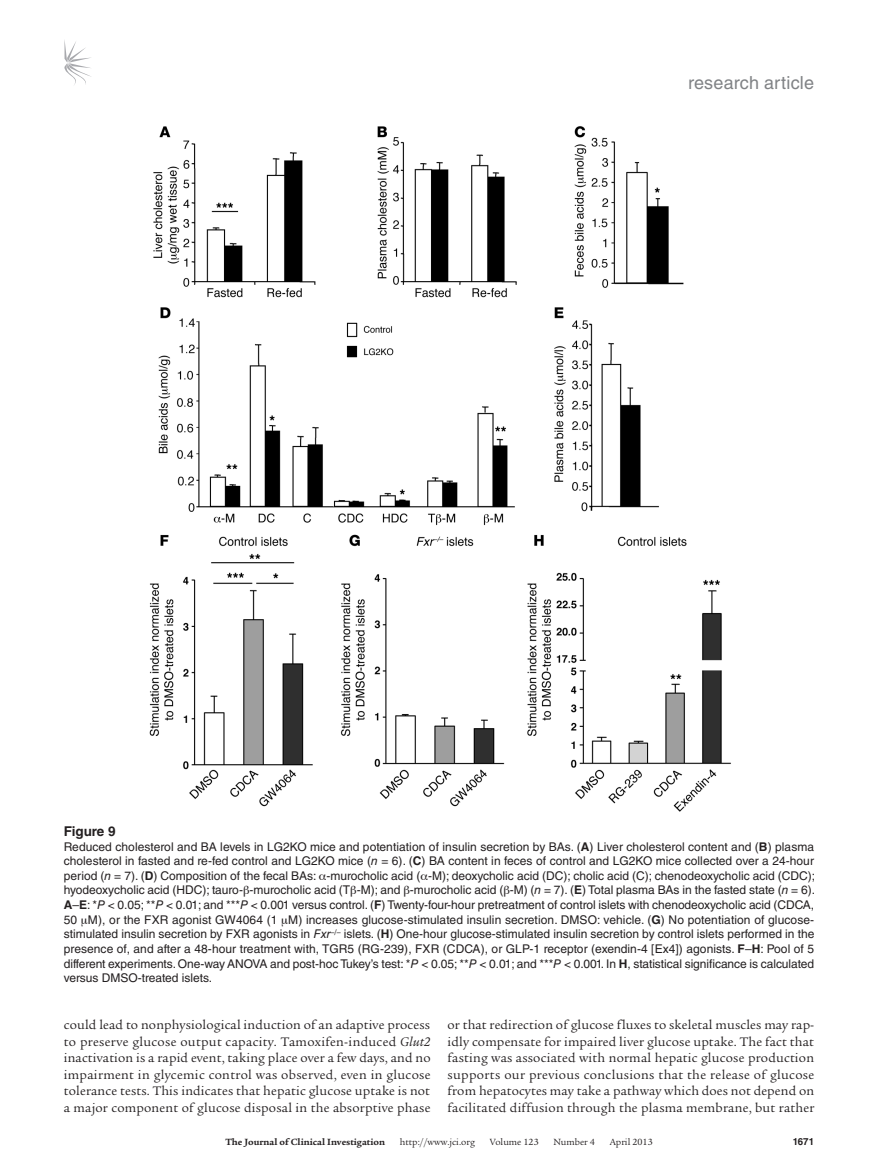
<style>
.page{position:relative;width:878px;height:1175px;background:#fff}
.page>*{position:absolute;margin:0;border:0;box-sizing:border-box;transform-origin:0 0}
.t1{font:18px "Helvetica LT Std";letter-spacing:.01em;color:#808285}
.t2{font:13.5px/16.5px "Legacy Serif Std";letter-spacing:.015em;color:#231f20;text-align:justify}
.t3{font:700 13.5px "Helvetica LT Std";color:#231f20}
.t4{font:12px/14.7px "Helvetica LT Std";letter-spacing:-.005em;color:#231f20;text-align:justify}
.t5{font:9.75px "Legacy Serif Std";color:#231f20}
.t6{font:700 9.75px "Legacy Serif Std";color:#231f20}
.t7{font:700 9.75px "Helvetica LT Std";color:#231f20}
.s1{font-weight:700}
.s2{font-style:italic}
</style>
<div class="page">
<svg style="left:64px;top:40px;width:27px;height:45px"></svg>
<img style="left:149px;top:126px;width:582px;height:686px">
<h1 class="t1" style="left:688px;top:73px;width:127px">research article</h1>
<p class="t3" style="left:64px;top:823px;width:53px">Figure 9</p>
<p class="t4" style="left:64px;top:839px;width:753px">Reduced cholesterol and BA levels in LG2KO mice and potentiation of insulin secretion by BAs. (<span class="s1">A</span>) Liver cholesterol content and (<span class="s1">B</span>) plasma cholesterol in fasted and re-fed control and LG2KO mice (<span class="s2">n</span> = 6). (<span class="s1">C</span>) BA content in feces of control and LG2KO mice collected over a 24-hour period (<span class="s2">n</span> = 7). (<span class="s1">D</span>) Composition of the fecal BAs: ‑murocholic acid ( -M); deoxycholic acid (DC); cholic acid (C); chenodeoxycholic acid (CDC); hyodeoxycholic acid (HDC); tauro- -murocholic acid (T -M); and -murocholic acid ( -M) (<span class="s2">n</span> = 7). (<span class="s1">E</span>) Total plasma BAs in the fasted state (<span class="s2">n</span> = 6).<br><span class="s1">A</span>–<span class="s1">E</span>: *<span class="s2">P</span> &lt; 0.05; **<span class="s2">P</span> &lt; 0.01; and ***<span class="s2">P</span> &lt; 0.001 versus control. (<span class="s1">F</span>) Twenty-four-hour pretreatment of control islets with chenodeoxycholic acid (CDCA, 50 M), or the FXR agonist GW4064 (1 M) increases glucose-stimulated insulin secretion. DMSO: vehicle. (<span class="s1">G</span>) No potentiation of glucose&shy;stimulated insulin secretion by FXR agonists in <span class="s2">Fxr</span><sup>–/–</sup> islets. (<span class="s1">H</span>) One-hour glucose-stimulated insulin secretion by control islets performed in the presence of, and after a 48-hour treatment with, TGR5 (RG-239), FXR (CDCA), or GLP-1 receptor (exendin-4 [Ex4]) agonists. <span class="s1">F</span>–<span class="s1">H</span>: Pool of 5 different experiments. One-way ANOVA and post-hoc Tukey’s test: *<span class="s2">P</span> &lt; 0.05; **<span class="s2">P</span> &lt; 0.01; and ***<span class="s2">P</span> &lt; 0.001. In <span class="s1">H</span>, statistical significance is calculated versus DMSO-treated islets.</p>
<p class="t2" style="left:64px;top:1016px;width:368px">could lead to nonphysiological induction of an adaptive process to preserve glucose output capacity. Tamoxifen-induced <span class="s2">Glut2 </span>inactivation is a rapid event, taking place over a few days, and no impairment in glycemic control was observed, even in glucose tolerance tests. This indicates that hepatic glucose uptake is not a major component of glucose disposal in the absorptive phase</p>
<p class="t2" style="left:447px;top:1016px;width:368px">or that redirection of glucose fluxes to skeletal muscles may rap&shy;idly compensate for impaired liver glucose uptake. The fact that fasting was associated with normal hepatic glucose production supports our previous conclusions that the release of glucose from hepatocytes may take a pathway which does not depend on facilitated diffusion through the plasma membrane, but rather</p>
<p class="t6" style="left:225px;top:1135px;width:161px">The Journal of Clinical Investigation</p>
<p class="t5" style="left:400px;top:1136px;width:77px">http://www.jci.org</p>
<p class="t5" style="left:489px;top:1136px;width:50px">Volume 123</p>
<p class="t5" style="left:553px;top:1136px;width:43px">Number 4</p>
<p class="t5" style="left:609px;top:1136px;width:45px">April 2013</p>
<p class="t7" style="left:792px;top:1135px;width:23px">1671</p>
</div>
